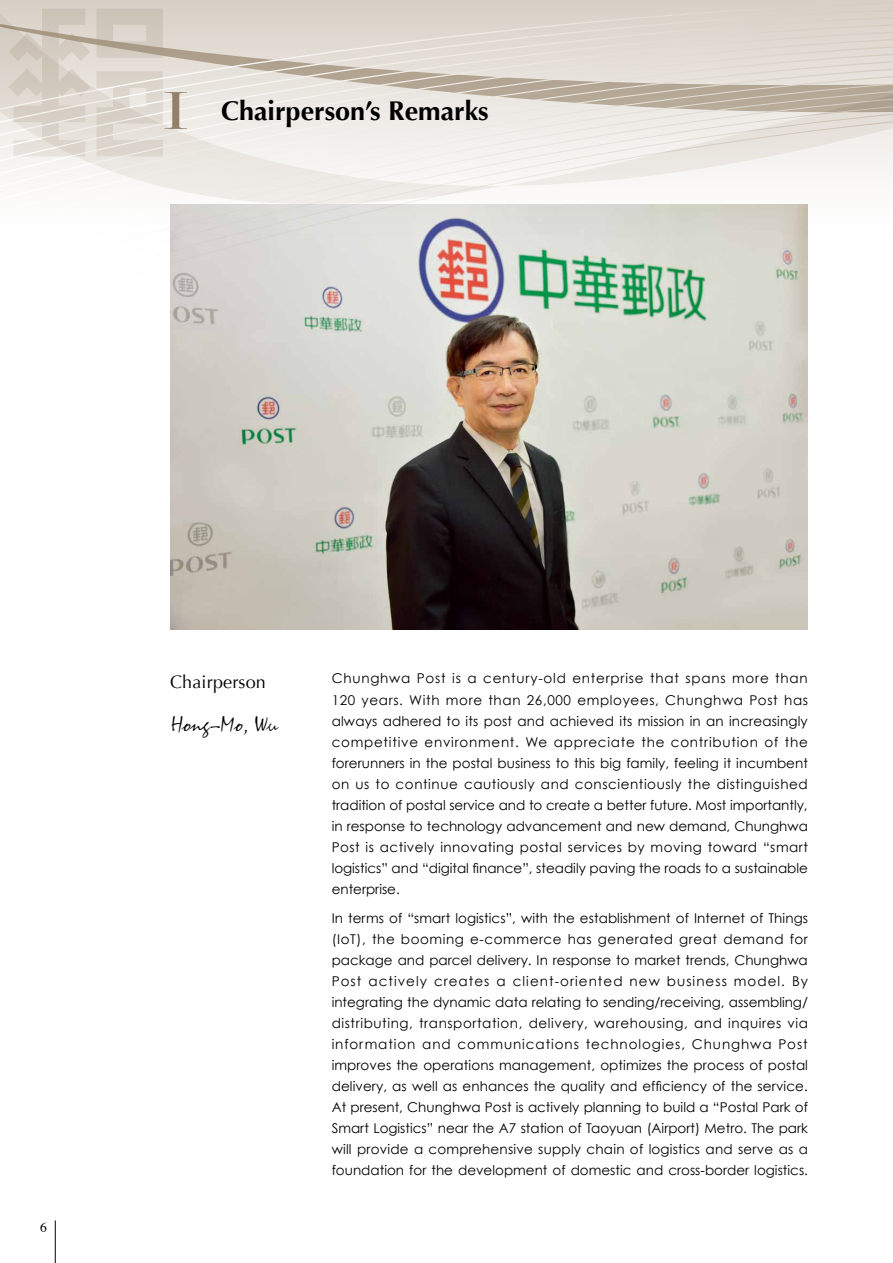
<style>
.page{position:relative;width:893px;height:1263px;background:#fff}
.page>*{position:absolute;margin:0;border:0;box-sizing:border-box;transform-origin:0 0}
.t1{font:700 27px "Optima";color:#000}
.t2{font:300 22.5px "AR Script 1";color:#000}
.t3{font:18px "Optima";letter-spacing:.01em;color:#000}
.t4{font:13.5px/21px "Century Gothic";color:#000;text-align:justify}
.t5{font:13.5px "Times";color:#000}
.s1{font-family:"Modern";font-weight:400;font-size:57px;color:#938168}
</style>
<div class="page">
<svg style="left:0;top:0;width:893px;height:204px"></svg>
<img style="left:170px;top:204px;width:638px;height:425px">
<hr style="left:55px;top:1220px;width:1px;height:43px;background:#000">
<h1 class="t1" style="left:163px;top:95px;width:327px"><span class="s1">I</span> Chairperson’s Remarks</h1>
<p class="t5" style="left:40px;top:1214px;width:8px">6</p>
<h3 class="t3" style="left:170px;top:671px;width:97px">Chairperson</h3>
<h2 class="t2" style="left:170px;top:713px;width:109px">Hong-Mo, Wu</h2>
<p class="t4" style="left:332px;top:668px;width:478px">Chunghwa Post is a century-old enterprise that spans more than 120 years. With more than 26,000 employees, Chunghwa Post has always adhered to its post and achieved its mission in an increasingly competitive environment. We appreciate the contribution of the forerunners in the postal business to this big family, feeling it incumbent on us to continue cautiously and conscientiously the distinguished tradition of postal service and to create a better future. Most importantly, in response to technology advancement and new demand, Chunghwa Post is actively innovating postal services by moving toward “smart logistics” and “digital finance”, steadily paving the roads to a sustainable enterprise.</p>
<p class="t4" style="left:332px;top:907px;width:478px">In terms of “smart logistics”, with the establishment of Internet of Things (IoT), the booming e-commerce has generated great demand for package and parcel delivery. In response to market trends, Chunghwa Post actively creates a client-oriented new business model. By integrating the dynamic data relating to sending/receiving, assembling/ distributing, transportation, delivery, warehousing, and inquires via information and communications technologies, Chunghwa Post improves the operations management, optimizes the process of postal delivery, as well as enhances the quality and efficiency of the service.<br>At present, Chunghwa Post is actively planning to build a “Postal Park of Smart Logistics” near the A7 station of Taoyuan (Airport) Metro. The park will provide a comprehensive supply chain of logistics and serve as a foundation for the development of domestic and cross-border logistics.</p>
</div>
